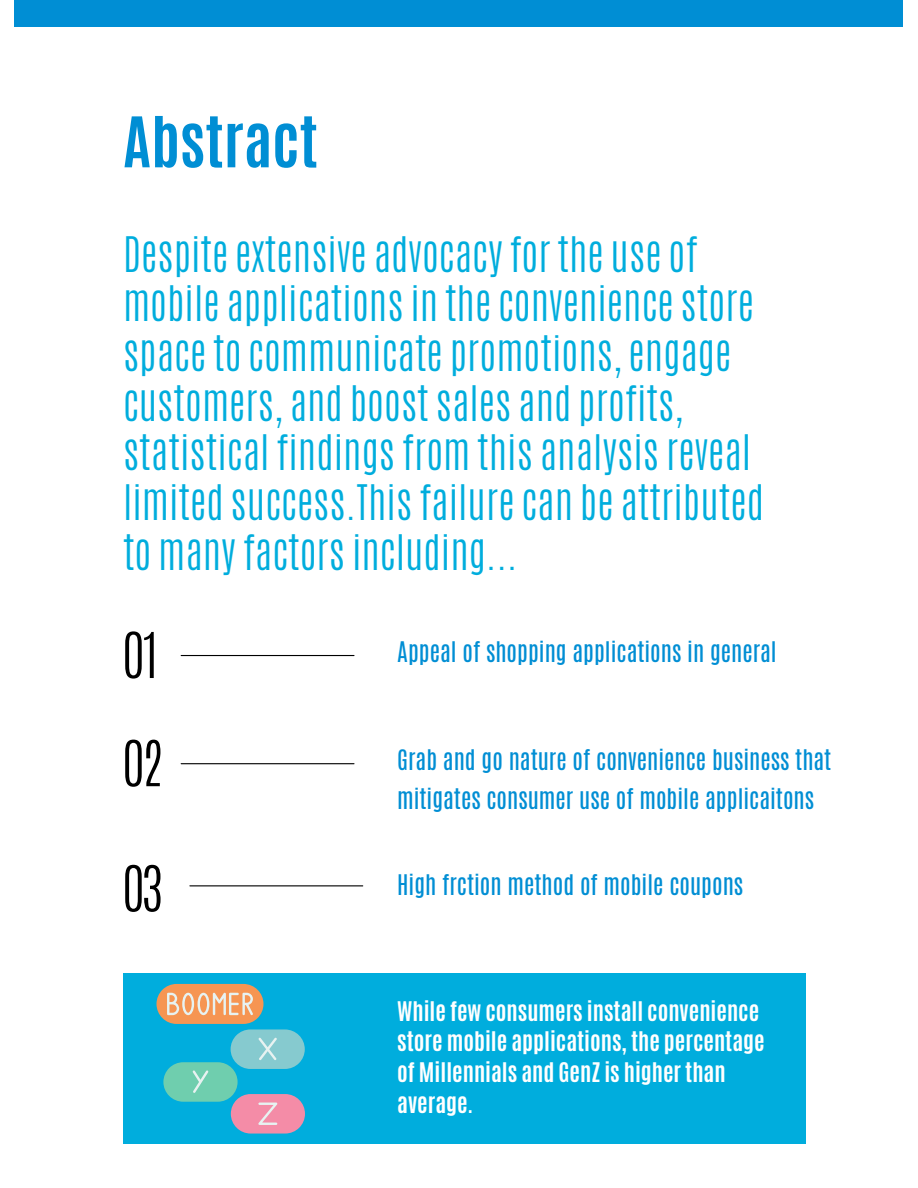
<style>
.page{position:relative;width:918px;height:1188px;background:#fff}
.page>*{position:absolute;margin:0;border:0;box-sizing:border-box;transform-origin:0 0}
.t1{font:700 59.25px "Antonio";color:#008ed4}
.t2{font:300 53.55px "Antonio";color:#000}
.t3{font:300 40.95px/49.8px "Antonio";color:#00addd}
.t4{font:23.7px/39.2px "Antonio";color:#008ed4}
.t5{font:700 22.5px/30.8px "Antonio";color:#fff}
</style>
<div class="page">
<div style="left:15px;top:0;width:888px;height:27px;background:#008ed4"></div>
<hr style="left:181px;top:655px;width:173px;height:1px;background:#000">
<hr style="left:181px;top:763px;width:173px;height:1px;background:#000">
<hr style="left:190px;top:885px;width:173px;height:1px;background:#000">
<div style="left:123px;top:973px;width:683px;height:171px;background:#00addd"></div>
<svg style="left:157px;top:984px;width:148px;height:150px"></svg>
<p class="t1" style="left:123px;top:100px;width:196px">Abstract</p>
<p class="t3" style="left:123px;top:229px;width:643px">Despite extensive advocacy for the use of mobile applications in the convenience store space to communicate promotions, engage customers, and boost sales and profits, statistical findings from this analysis reveal limited success.This failure can be attributed to many factors including...</p>
<h1 class="t2" style="left:124px;top:617px;width:36px">01</h1>
<h2 class="t2" style="left:124px;top:725px;width:41px">02</h2>
<p class="t2" style="left:124px;top:850px;width:41px">03</p>
<p class="t4" style="left:397px;top:632px;width:381px">Appeal of shopping applications in general</p>
<p class="t4" style="left:397px;top:741px;width:436px">Grab and go nature of convenience business that mitigates consumer use of mobile applicaitons</p>
<p class="t4" style="left:397px;top:866px;width:348px">High frction method of mobile coupons</p>
<p class="t5" style="left:397px;top:996px;width:369px">While few consumers install convenience store mobile applications, the percentage of Millennials and GenZ is higher than average.</p>
</div>
